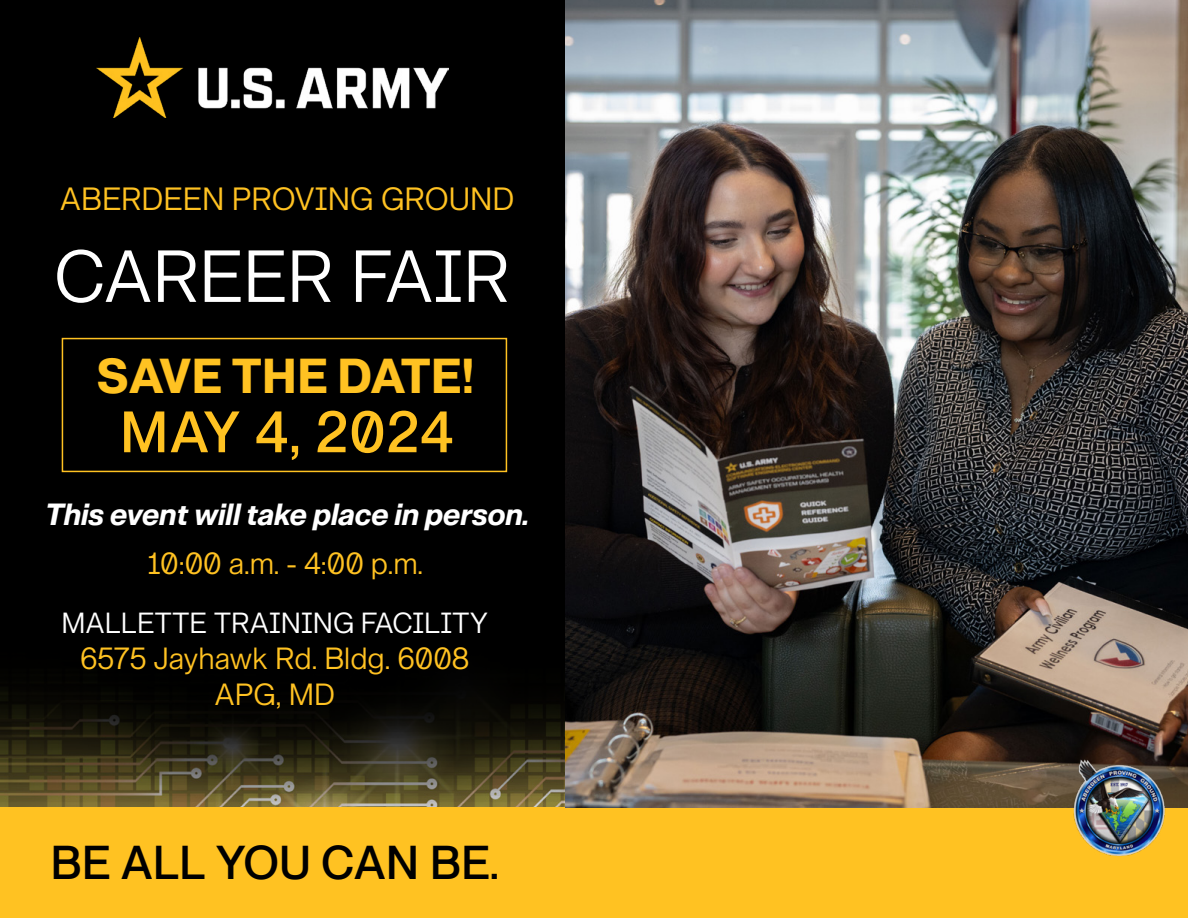
<style>
.page{position:relative;width:1188px;height:918px;background:#fff}
.page>*{position:absolute;margin:0;border:0;box-sizing:border-box;transform-origin:0 0}
.t1{font:72px "G.I. 400";color:#fff}
.t2{font:57px "G.I. 530";letter-spacing:.02em;color:#ffc222}
.t3{font:48px "G.I. 750";color:#ffc222}
.t4{font:46.5px "G.I. 530";color:#000}
.t5{font:31.5px "G.I. 400";color:#ffc222}
.t6{font:30px/36px "G.I. 400";color:#ffc222;text-align:center}
.t7{font:italic 30px "G.I. 750";color:#fff}
.t8{font:28.5px "G.I. 400";color:#fff}
</style>
<div class="page">
<div style="left:0;top:0;width:566px;height:466px;background:#000"></div>
<img style="left:0;top:466px;width:566px;height:341px">
<img style="left:97px;top:38px;width:352px;height:80px">
<div style="left:53px;top:178px;width:468px;height:41px;background:#000"></div>
<div style="left:0;top:807px;width:1188px;height:111px;background:#ffc222"></div>
<div style="left:115px;top:402px;width:345px;height:66px;background:#000"></div>
<div style="left:62px;top:338px;width:445px;height:134px;border:2px solid #ffc222"></div>
<div style="left:40px;top:495px;width:496px;height:44px;background:#000"></div>
<img style="left:566px;top:0;width:622px;height:807px">
<img style="left:1065px;top:753px;width:108px;height:103px">
<p class="t5" style="left:60px;top:178px;width:456px">ABERDEEN PROVING GROUND</p>
<h1 class="t1" style="left:54px;top:231px;width:457px">CAREER FAIR</h1>
<h3 class="t3" style="left:97px;top:345px;width:379px">SAVE THE DATE!</h3>
<h2 class="t2" style="left:120px;top:396px;width:335px">MAY 4, 2024</h2>
<p class="t7" style="left:45px;top:495px;width:486px">This event will take place in person.</p>
<p class="t6" style="left:148px;top:544px;width:276px">10:00 a.m. - 4:00 p.m.</p>
<p class="t8" style="left:61px;top:604px;width:428px">MALLETTE TRAINING FACILITY</p>
<p class="t6" style="left:80px;top:639px;width:391px">6575 Jayhawk Rd. Bldg. 6008<br>APG, MD</p>
<h3 class="t4" style="left:50px;top:833px;width:450px">BE ALL YOU CAN BE.</h3>
</div>
